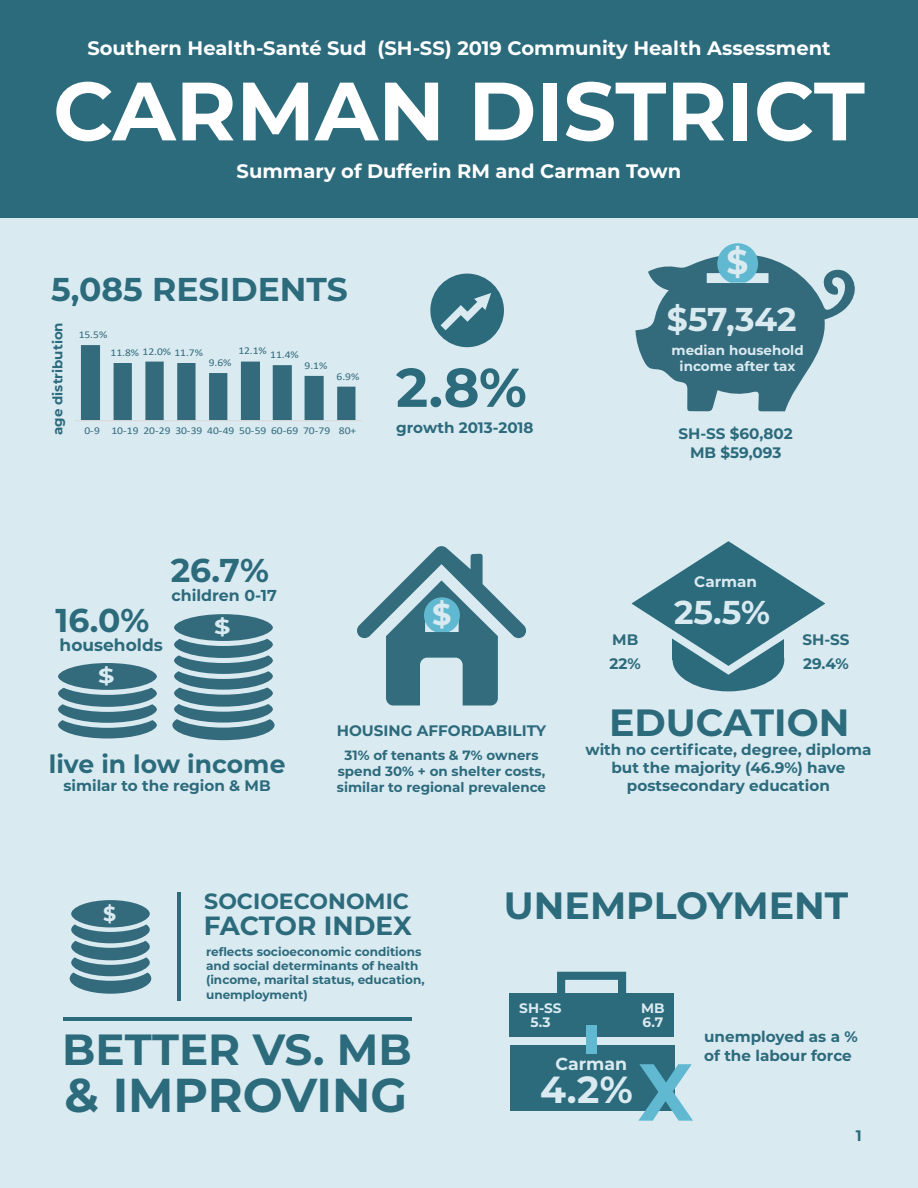
<style>
.page{position:relative;width:918px;height:1188px;background:#fff}
.page>*{position:absolute;margin:0;border:0;box-sizing:border-box;transform-origin:0 0}
.t1{font:700 82.5px "Montserrat";color:#fff}
.t2{font:700 54.6px "Montserrat";color:#2c6b7c}
.t3{font:700 47.55px "Montserrat";color:#2c6b7c}
.t4{font:700 43.65px "Montserrat";color:#2c6b7c}
.t5{font:700 37.95px "Montserrat";color:#2c6b7c}
.t6{font:700 37.65px "Montserrat";color:#daeaf1}
.t7{font:700 34.35px "Montserrat";color:#daeaf1}
.t8{font:700 33px "Montserrat";color:#2c6b7c}
.t9{font:700 33px "Montserrat";color:#daeaf1}
.t10{font:700 30.3px "Montserrat";color:#daeaf1}
.t11{font:700 26.25px "Montserrat";letter-spacing:-.005em;color:#2c6b7c}
.t12{font:700 25.05px "Montserrat";color:#2c6b7c}
.t13{font:700 22.05px "Montserrat";color:#2c6b7c}
.t14{font:700 20.55px "Montserrat";color:#daeaf1;scale:1.25 1}
.t15{font:700 20.55px "Montserrat";color:#daeaf1}
.t16{font:700 19.5px "Montserrat";color:#fff}
.t17{font:700 17.4px "Montserrat";color:#daeaf1}
.t18{font:700 16.95px "Montserrat";color:#2c6b7c}
.t19{font:700 15.9px "Montserrat";color:#2c6b7c}
.t20{font:700 15.15px/18.3px "Montserrat";color:#2c6b7c}
.t21{font:700 15.15px "Montserrat";color:#daeaf1}
.t22{font:700 13.65px "Montserrat";color:#daeaf1}
.t23{font:700 13.5px/16.2px "Montserrat";color:#2c6b7c;text-align:center}
.t24{font:700 13.5px/16.2px "Montserrat";color:#daeaf1;text-align:center}
.t25{font:700 12px/14.4px "Montserrat";color:#2c6b7c}
.t26{font:10.35px "Calibri";letter-spacing:-.005em;color:#336b7c;scale:1.11 1}
.s1{font-size:80.7px;color:#60b8d1}
</style>
<div class="page">
<div style="left:1px;top:0;width:917px;height:1188px;background:#daeaf1"></div>
<div style="left:0;top:0;width:918px;height:217px;background:#2c6b7c"></div>
<svg style="left:81px;top:345px;width:274px;height:75px"></svg>
<hr style="left:75px;top:420px;width:287px;height:1px;background:#dad9d8">
<div style="left:430px;top:274px;width:74px;height:73px;background:#2c6b7c;border-radius:50%"></div>
<svg style="left:433px;top:288px;width:63px;height:50px"></svg>
<svg style="left:357px;top:546px;width:169px;height:160px"></svg>
<svg style="left:635px;top:243px;width:220px;height:168px"></svg>
<div style="left:172px;top:709px;width:103px;height:32px;background:#336b7c;border-radius:50%"></div>
<div style="left:171px;top:708px;width:105px;height:34px;border:2px solid #daeaf1;border-radius:50%"></div>
<svg style="left:172px;top:693px;width:103px;height:32px"></svg>
<div style="left:169px;top:691px;width:109px;height:37px;border:5px solid #daeaf1;border-radius:50%"></div>
<svg style="left:172px;top:677px;width:103px;height:32px"></svg>
<div style="left:169px;top:675px;width:109px;height:37px;border:5px solid #daeaf1;border-radius:50%"></div>
<svg style="left:172px;top:660px;width:103px;height:32px"></svg>
<div style="left:169px;top:658px;width:109px;height:37px;border:5px solid #daeaf1;border-radius:50%"></div>
<svg style="left:172px;top:645px;width:103px;height:31px"></svg>
<div style="left:169px;top:642px;width:109px;height:37px;border:5px solid #daeaf1;border-radius:50%"></div>
<svg style="left:172px;top:629px;width:103px;height:32px"></svg>
<div style="left:169px;top:626px;width:109px;height:37px;border:5px solid #daeaf1;border-radius:50%"></div>
<div style="left:172px;top:612px;width:103px;height:31px;background:#336b7c;border-radius:50%"></div>
<div style="left:169px;top:609px;width:109px;height:37px;border:5px solid #daeaf1;border-radius:50%"></div>
<svg style="left:56px;top:709px;width:103px;height:32px"></svg>
<div style="left:53px;top:707px;width:109px;height:37px;border:5px solid #daeaf1;border-radius:50%"></div>
<svg style="left:56px;top:693px;width:103px;height:32px"></svg>
<div style="left:53px;top:691px;width:109px;height:37px;border:5px solid #daeaf1;border-radius:50%"></div>
<svg style="left:56px;top:678px;width:103px;height:31px"></svg>
<div style="left:53px;top:675px;width:109px;height:37px;border:5px solid #daeaf1;border-radius:50%"></div>
<div style="left:56px;top:661px;width:103px;height:31px;background:#336b7c;border-radius:50%"></div>
<div style="left:53px;top:658px;width:109px;height:37px;border:5px solid #daeaf1;border-radius:50%"></div>
<div style="left:510px;top:1045px;width:164px;height:65px;background:#2c6b7c"></div>
<div style="left:510px;top:993px;width:164px;height:44px;background:#2c6b7c"></div>
<div style="left:586px;top:1026px;width:11px;height:28px;background:#60b8d1"></div>
<div style="left:557px;top:972px;width:69px;height:36px;border:8px solid #2c6b7c"></div>
<div style="left:69px;top:963px;width:83px;height:31px;background:#336b7c;border-radius:50%"></div>
<div style="left:68px;top:962px;width:85px;height:33px;border:2px solid #daeaf1;border-radius:50%"></div>
<svg style="left:69px;top:947px;width:83px;height:32px"></svg>
<div style="left:67px;top:944px;width:87px;height:37px;border:4px solid #daeaf1;border-radius:50%"></div>
<svg style="left:69px;top:931px;width:83px;height:32px"></svg>
<div style="left:67px;top:928px;width:87px;height:37px;border:4px solid #daeaf1;border-radius:50%"></div>
<svg style="left:69px;top:914px;width:83px;height:32px"></svg>
<div style="left:67px;top:911px;width:87px;height:37px;border:4px solid #daeaf1;border-radius:50%"></div>
<div style="left:69px;top:898px;width:83px;height:32px;background:#336b7c;border-radius:50%"></div>
<div style="left:67px;top:896px;width:87px;height:36px;border:4px solid #daeaf1;border-radius:50%"></div>
<hr style="left:63px;top:1017px;width:349px;height:4px;background:#2c6b7c">
<hr style="left:177px;top:892px;width:4px;height:108px;background:#2c6b7c">
<div style="left:673px;top:629px;width:111px;height:62px;background:#2c6b7c;border-radius:50%"></div>
<svg style="left:631px;top:541px;width:194px;height:138px"></svg>
<p class="t16" style="left:87px;top:34px;width:745px">Southern Health-Santé Sud (SH-SS) 2019 Community Health Assessment</p>
<h1 class="t1" style="left:53px;top:52px;width:813px">CARMAN DISTRICT</h1>
<p class="t16" style="left:237px;top:157px;width:446px">Summary of Dufferin RM and Carman Town</p>
<h3 class="t8" style="left:51px;top:265px;width:298px">5,085 RESIDENTS</h3>
<p class="t23" style="left:49px;top:435px;width:114px;rotate:-90deg">age distribution</p>
<p class="t26" style="left:79px;top:327px;width:27px">15.5%</p>
<p class="t26" style="left:111px;top:345px;width:85px">11.8% 12.0% 11.7%</p>
<p class="t26" style="left:209px;top:356px;width:22px">9.6%</p>
<p class="t26" style="left:238px;top:346px;width:56px">12.1% 11.4%</p>
<p class="t26" style="left:305px;top:358px;width:22px">9.1%</p>
<p class="t26" style="left:337px;top:369px;width:22px">6.9%</p>
<p class="t26" style="left:84px;top:423px;width:247px">0-9 10-19 20-29 30-39 40-49 50-59 60-69 70-79 80+</p>
<h2 class="t2" style="left:396px;top:348px;width:132px">2.8%</h2>
<p class="t20" style="left:396px;top:417px;width:139px">growth 2013-2018</p>
<h3 class="t7" style="left:727px;top:238px;width:23px">$</h3>
<h3 class="t9" style="left:667px;top:295px;width:131px">$57,342</h3>
<p class="t24" style="left:672px;top:342px;width:134px">median household income after tax</p>
<p class="t20" style="left:679px;top:424px;width:116px;text-align:center">SH-SS $60,802<br>MB $59,093</p>
<h3 class="t8" style="left:171px;top:546px;width:100px">26.7%</h3>
<p class="t19" style="left:172px;top:584px;width:107px">children 0-17</p>
<h3 class="t8" style="left:56px;top:597px;width:95px">16.0%</h3>
<h3 class="t14" style="left:214px;top:612px;width:15px">$</h3>
<p class="t18" style="left:60px;top:633px;width:105px">households</p>
<h3 class="t14" style="left:98px;top:661px;width:15px">$</h3>
<h3 class="t12" style="left:49px;top:746px;width:238px">live in low income</h3>
<p class="t20" style="left:64px;top:776px;width:209px">similar to the region &amp; MB</p>
<h3 class="t10" style="left:432px;top:592px;width:21px">$</h3>
<p class="t20" style="left:337px;top:721px;width:211px">HOUSING AFFORDABILITY</p>
<p class="t23" style="left:337px;top:746px;width:211px">31% of tenants &amp; 7% owners spend 30% + on shelter costs, similar to regional prevalence</p>
<p class="t21" style="left:694px;top:571px;width:64px">Carman</p>
<h3 class="t9" style="left:674px;top:589px;width:98px">25.5%</h3>
<p class="t20" style="left:610px;top:627px;width:33px;line-height:24.3px">MB<br>22%</p>
<p class="t20" style="left:802px;top:627px;width:49px;line-height:24.3px">SH-SS<br>29.4%</p>
<h3 class="t5" style="left:609px;top:695px;width:242px">EDUCATION</h3>
<p class="t20" style="left:585px;top:740px;width:288px;text-align:center">with no certificate, degree, diploma but the majority (46.9%) have postsecondary education</p>
<h3 class="t15" style="left:103px;top:899px;width:15px">$</h3>
<h3 class="t13" style="left:204px;top:885px;width:206px">SOCIOECONOMIC</h3>
<h3 class="t11" style="left:204px;top:906px;width:209px">FACTOR INDEX</h3>
<p class="t25" style="left:206px;top:943px;width:220px">reflects socioeconomic conditions and social determinants of health (income, marital status, education, unemployment)</p>
<h3 class="t4" style="left:62px;top:1018px;width:351px">BETTER VS. MB</h3>
<h3 class="t3" style="left:65px;top:1061px;width:344px">&amp; IMPROVING</h3>
<h3 class="t5" style="left:504px;top:879px;width:346px">UNEMPLOYMENT</h3>
<p class="t22" style="left:519px;top:998px;width:44px">SH-SS</p>
<p class="t22" style="left:641px;top:998px;width:25px">MB</p>
<p class="t22" style="left:531px;top:1013px;width:22px">5.3</p>
<p class="t17" style="left:555px;top:1052px;width:73px">Carman</p>
<p class="t22" style="left:642px;top:1013px;width:22px">6.7</p>
<h3 class="t6" style="left:540px;top:1062px;width:155px">4.2%<span class="s1">X</span></h3>
<p class="t20" style="left:704px;top:1027px;width:155px">unemployed as a % of the labour force</p>
<p class="t20" style="left:856px;top:1125px;width:7px">1</p>
</div>
